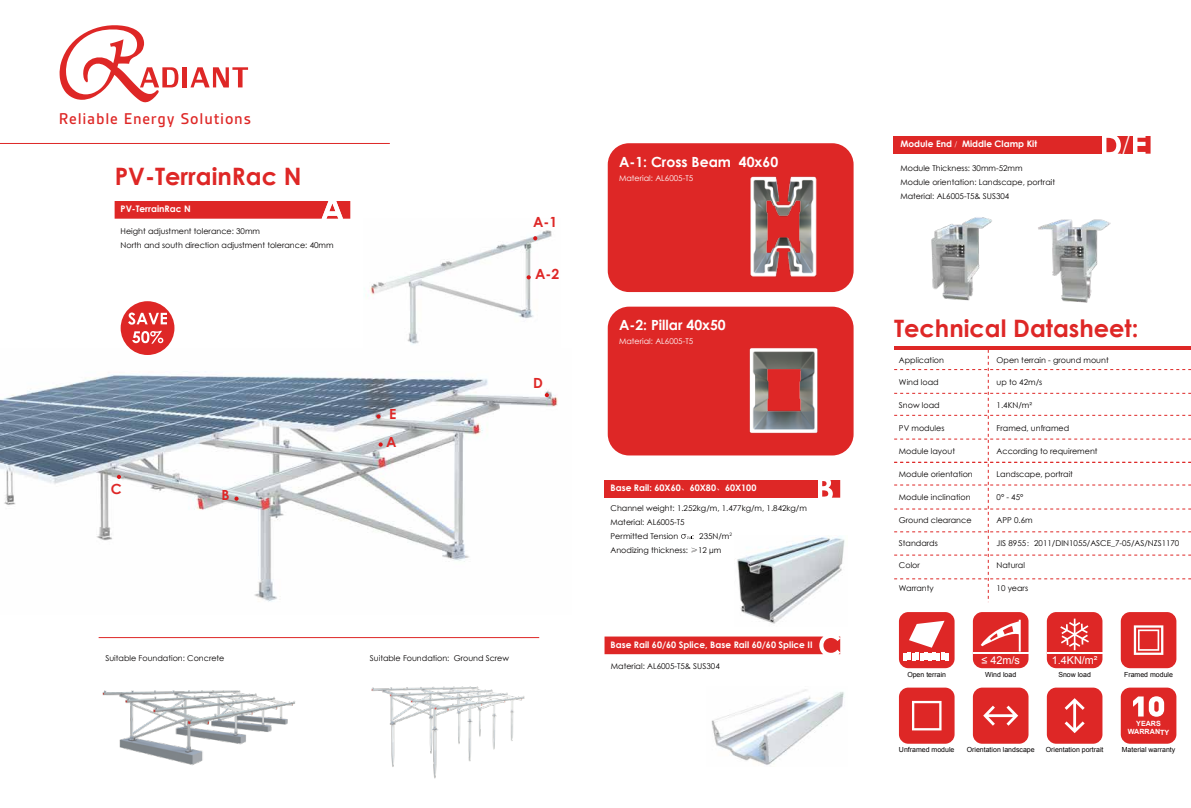
<style>
.page{position:relative;width:1191px;height:808px;background:#fff}
.page>*{position:absolute;margin:0;border:0;box-sizing:border-box;transform-origin:0 0}
.t1{font:300 27.2px "Adobe Song Std";color:#fff}
.t2{font:700 24px "Century Gothic";color:#de2726}
.t3{font:500 16.8px "Gesta";letter-spacing:.045em;color:#de2726}
.t4{font:700 14px "Century Gothic";color:#fff}
.t5{font:700 14px/28.1px "Century Gothic";color:#de2726}
.t6{font:10.8px "Arial";color:#fff}
.t7{font:700 9px "Century Gothic";color:#fff}
.t8{font:8px/14px "Century Gothic";color:#040000}
.t9{font:8px "Century Gothic";color:#fff}
.t10{font:700 7.2px/8.6px "Arial";color:#fff;text-align:center}
.t11{font:7px "Arial";color:#040000}
.s1{font-family:"Adobe Song Std";font-weight:300}
</style>
<div class="page">
<img style="left:737px;top:537px;width:108px;height:87px">
<img style="left:368px;top:230px;width:184px;height:115px">
<img style="left:0;top:349px;width:558px;height:253px">
<svg style="left:378px;top:442px;width:5px;height:5px"></svg>
<svg style="left:234px;top:497px;width:5px;height:4px"></svg>
<svg style="left:545px;top:393px;width:4px;height:4px"></svg>
<svg style="left:533px;top:236px;width:4px;height:4px"></svg>
<svg style="left:526px;top:275px;width:5px;height:4px"></svg>
<svg style="left:376px;top:414px;width:5px;height:4px"></svg>
<svg style="left:117px;top:475px;width:4px;height:4px"></svg>
<hr style="left:894px;top:347px;width:297px;height:3px;background:#de2726">
<svg style="left:894px;top:350px;width:297px;height:252px"></svg>
<div style="left:899px;top:688px;width:55px;height:56px;background:#de2726;border-radius:9px"></div>
<svg style="left:912px;top:701px;width:29px;height:29px"></svg>
<div style="left:1120px;top:612px;width:56px;height:56px;background:#de2726;border-radius:9px"></div>
<svg style="left:1133px;top:625px;width:30px;height:30px"></svg>
<div style="left:1046px;top:688px;width:56px;height:56px;background:#de2726;border-radius:9px"></div>
<svg style="left:1064px;top:698px;width:20px;height:35px"></svg>
<div style="left:973px;top:688px;width:55px;height:56px;background:#de2726;border-radius:9px"></div>
<svg style="left:983px;top:706px;width:35px;height:20px"></svg>
<div style="left:1046px;top:612px;width:56px;height:56px;background:#de2726;border-radius:9px"></div>
<svg style="left:1060px;top:619px;width:29px;height:31px"></svg>
<hr style="left:1046px;top:652px;width:56px;height:1px;background:#fff">
<div style="left:973px;top:612px;width:55px;height:56px;background:#de2726;border-radius:9px"></div>
<svg style="left:980px;top:620px;width:40px;height:32px"></svg>
<hr style="left:973px;top:652px;width:55px;height:1px;background:#fff">
<div style="left:1120px;top:688px;width:56px;height:56px;background:#de2726;border-radius:9px"></div>
<svg style="left:1133px;top:696px;width:31px;height:21px"></svg>
<div style="left:899px;top:612px;width:55px;height:56px;background:#de2726;border-radius:9px"></div>
<svg style="left:903px;top:621px;width:45px;height:40px"></svg>
<svg style="left:822px;top:480px;width:18px;height:18px"></svg>
<div style="left:604px;top:480px;width:213px;height:18px;background:#de2726"></div>
<svg style="left:604px;top:636px;width:236px;height:18px;background:#e03434"></svg>
<img style="left:711px;top:689px;width:133px;height:76px">
<hr style="left:183px;top:67px;width:4px;height:20px;background:#de2726">
<svg style="left:190px;top:67px;width:58px;height:20px"></svg>
<svg style="left:59px;top:25px;width:119px;height:77px"></svg>
<hr style="left:0;top:143px;width:390px;height:1px;background:#de2726">
<hr style="left:99px;top:637px;width:440px;height:1px;background:#de2726">
<div style="left:121px;top:301px;width:53px;height:54px;background:#de2726;border-radius:50%"></div>
<svg style="left:128px;top:312px;width:39px;height:13px"></svg>
<svg style="left:132px;top:331px;width:31px;height:13px"></svg>
<svg style="left:115px;top:201px;width:235px;height:18px;background:#e03534"></svg>
<div style="left:608px;top:143px;width:245px;height:149px;background:#de2726;border-radius:21px"></div>
<div style="left:608px;top:307px;width:245px;height:148px;background:#de2726;border-radius:21px"></div>
<div style="left:1121px;top:136px;width:7px;height:18px;background:#de2726"></div>
<div style="left:1127px;top:136px;width:6px;height:18px;background:#de2726"></div>
<svg style="left:1137px;top:136px;width:13px;height:18px"></svg>
<div style="left:894px;top:136px;width:208px;height:18px;background:#de2726"></div>
<svg style="left:1106px;top:136px;width:15px;height:18px"></svg>
<img style="left:102px;top:690px;width:193px;height:76px">
<img style="left:371px;top:686px;width:154px;height:93px">
<img style="left:931px;top:217px;width:61px;height:84px">
<img style="left:1038px;top:219px;width:73px;height:84px">
<img style="left:750px;top:176px;width:67px;height:101px">
<img style="left:749px;top:348px;width:69px;height:86px">
<svg style="left:681px;top:534px;width:11px;height:5px"></svg>
<h3 class="t3" style="left:59px;top:110px;width:194px">Reliable Energy Solutions</h3>
<h2 class="t2" style="left:115px;top:161px;width:188px">PV-TerrainRac N</h2>
<p class="t7" style="left:121px;top:203px;width:72px">PV-TerrainRac N</p>
<p class="t8" style="left:121px;top:224px;width:214px">Height adjustment tolerance: 30mm<br>North and south direction adjustment tolerance: 40mm</p>
<h3 class="t5" style="left:111px;top:474px;width:12px">C</h3>
<h3 class="t5" style="left:221px;top:480px;width:10px">B</h3>
<h3 class="t5" style="left:386px;top:399px;width:12px">E<br>A</h3>
<h3 class="t5" style="left:533px;top:208px;width:26px">A-1</h3>
<h3 class="t5" style="left:535px;top:260px;width:26px">A-2</h3>
<h3 class="t5" style="left:533px;top:369px;width:11px">D</h3>
<p class="t8" style="left:105px;top:650px;width:121px">Suitable Foundation: Concrete</p>
<p class="t8" style="left:370px;top:650px;width:141px">Suitable Foundation: Ground Screw</p>
<h3 class="t4" style="left:619px;top:153px;width:161px">A-1: Cross Beam 40x60</h3>
<p class="t9" style="left:619px;top:173px;width:76px">Material: AL6005-T5</p>
<h3 class="t4" style="left:619px;top:316px;width:108px">A-2: Pillar 40x50</h3>
<p class="t9" style="left:619px;top:336px;width:76px">Material: AL6005-T5</p>
<p class="t7" style="left:610px;top:482px;width:147px">Base Rail: 60X60<span class="s1">、</span>60X80<span class="s1">、</span>60X100</p>
<p class="t8" style="left:610px;top:501px;width:198px">Channel weight: 1.252kg/m, 1.477kg/m, 1.842kg/m<br>Material: AL6005-T5<br>Permitted Tension</p>
<p class="t8" style="left:610px;top:529px;width:123px;text-indent:81px"><span class="s1">：</span>235N/m<sup>2<br></sup>Anodizing thickness: <span class="s1">≥</span>12 µm</p>
<p class="t7" style="left:610px;top:639px;width:203px">Base Rail 60/60 Splice, Base Rail 60/60 Splice II</p>
<p class="t8" style="left:611px;top:658px;width:110px">Material: AL6005-T5&amp; SUS304</p>
<p class="t7" style="left:900px;top:138px;width:138px">Module End <span class="s1">/</span> Middle Clamp Kit</p>
<h1 class="t1" style="left:1121px;top:128px;width:11px">/</h1>
<p class="t8" style="left:900px;top:161px;width:156px">Module Thickness: 30mm-52mm<br>Module orientation: Landscape, portrait<br>Material: AL6005-T5&amp; SUS304</p>
<h2 class="t2" style="left:894px;top:314px;width:246px">Technical Datasheet:</h2>
<p class="t8" style="left:899px;top:353px;width:47px">Application</p>
<p class="t8" style="left:996px;top:353px;width:114px">Open terrain - ground mount</p>
<p class="t8" style="left:899px;top:375px;width:41px">Wind load</p>
<p class="t8" style="left:996px;top:375px;width:47px">up to 42m/s</p>
<p class="t8" style="left:899px;top:398px;width:42px">Snow load</p>
<p class="t8" style="left:996px;top:398px;width:37px">1.4KN/m²</p>
<p class="t8" style="left:899px;top:421px;width:47px">PV modules</p>
<p class="t8" style="left:996px;top:421px;width:74px">Framed, unframed</p>
<p class="t8" style="left:899px;top:444px;width:58px">Module layout</p>
<p class="t8" style="left:996px;top:444px;width:102px">According to requirement</p>
<p class="t8" style="left:899px;top:466px;width:75px">Module orientation</p>
<p class="t8" style="left:996px;top:466px;width:78px">Landscape, portrait</p>
<p class="t8" style="left:899px;top:490px;width:73px">Module inclination</p>
<p class="t8" style="left:996px;top:490px;width:28px">0° - 45°</p>
<p class="t8" style="left:899px;top:513px;width:74px">Ground clearance</p>
<p class="t8" style="left:996px;top:513px;width:38px">APP 0.6m</p>
<p class="t8" style="left:899px;top:535px;width:40px">Standards</p>
<p class="t8" style="left:996px;top:535px;width:184px">JIS 8955<span class="s1">：</span>2011/DIN1055/ASCE_7-05/AS/NZS1170</p>
<p class="t8" style="left:899px;top:558px;width:22px">Color</p>
<p class="t8" style="left:996px;top:558px;width:30px">Natural</p>
<p class="t8" style="left:899px;top:581px;width:36px">Warranty</p>
<p class="t8" style="left:996px;top:581px;width:33px">10 years</p>
<p class="t11" style="left:907px;top:670px;width:40px">Open terrain</p>
<h3 class="t6" style="left:981px;top:653px;width:40px">≤ 42m/s</h3>
<p class="t11" style="left:985px;top:670px;width:33px">Wind load</p>
<h3 class="t6" style="left:1051px;top:654px;width:47px">1.4KN/m²</h3>
<p class="t11" style="left:1058px;top:670px;width:34px">Snow load</p>
<p class="t11" style="left:899px;top:745px;width:57px">Unframed module</p>
<p class="t11" style="left:966px;top:745px;width:69px">Orientation landscape</p>
<p class="t11" style="left:1045px;top:745px;width:59px">Orientation portrait</p>
<p class="t11" style="left:1124px;top:670px;width:50px">Framed module</p>
<p class="t10" style="left:1128px;top:719px;width:43px">YEARS<br>WARRANTY</p>
<p class="t11" style="left:1121px;top:745px;width:55px">Material warranty</p>
</div>
